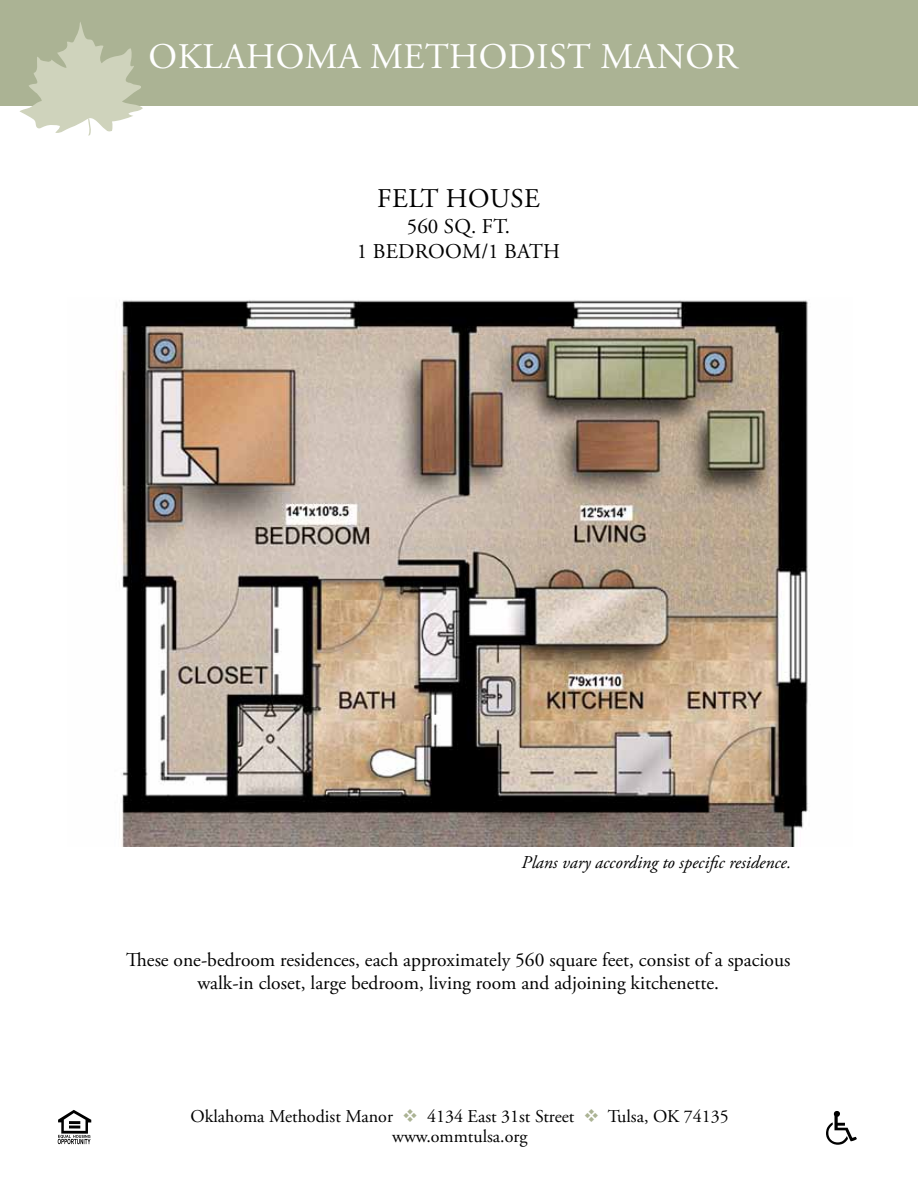
<style>
.page{position:relative;width:918px;height:1188px;background:#fff}
.page>*{position:absolute;margin:0;border:0;box-sizing:border-box;transform-origin:0 0}
.t1{font:36px "Adobe Garamond Pro";letter-spacing:.015em;color:#fff}
.t2{font:27px "Adobe Garamond Pro";letter-spacing:.015em;color:#000}
.t3{font:21px/25.2px "Adobe Garamond Pro";letter-spacing:.015em;color:#000}
.t4{font:19.5px/23.4px "Adobe Garamond Pro";color:#000;text-align:center}
.t5{font:18px/19.5px "Adobe Garamond Pro";color:#000;text-align:center}
.t6{font:italic 18px "Adobe Garamond Pro";color:#000}
.s1{color:#abb394}
</style>
<div class="page">
<div style="left:0;top:0;width:918px;height:105px;background:#abb394"></div>
<svg style="left:58px;top:1110px;width:33px;height:34px"></svg>
<svg style="left:826px;top:1111px;width:31px;height:34px"></svg>
<svg style="left:19px;top:22px;width:127px;height:114px"></svg>
<img style="left:120px;top:300px;width:690px;height:547px">
<h1 class="t1" style="left:149px;top:35px;width:591px">Oklahoma Methodist Manor</h1>
<h2 class="t2" style="left:377px;top:183px;width:149px">Felt House</h2>
<p class="t3" style="left:357px;top:214px;width:155px;text-indent:50px">560 Sq. Ft.<br>1 Bedroom</p>
<p class="t3" style="left:481px;top:239px;width:80px">/1 Bath</p>
<p class="t6" style="left:522px;top:852px;width:271px">Plans vary according to specific residence.</p>
<p class="t4" style="left:126px;top:949px;width:666px">These one-bedroom residences, each approximately 560 square feet, consist of a spacious walk-in closet, large bedroom, living room and adjoining kitchenette.</p>
<p class="t5" style="left:191px;top:1108px;width:540px">Oklahoma Methodist Manor <span class="s1">❖</span> 4134 East 31st Street <span class="s1">❖</span> Tulsa, OK 74135 www.ommtulsa.org</p>
</div>
